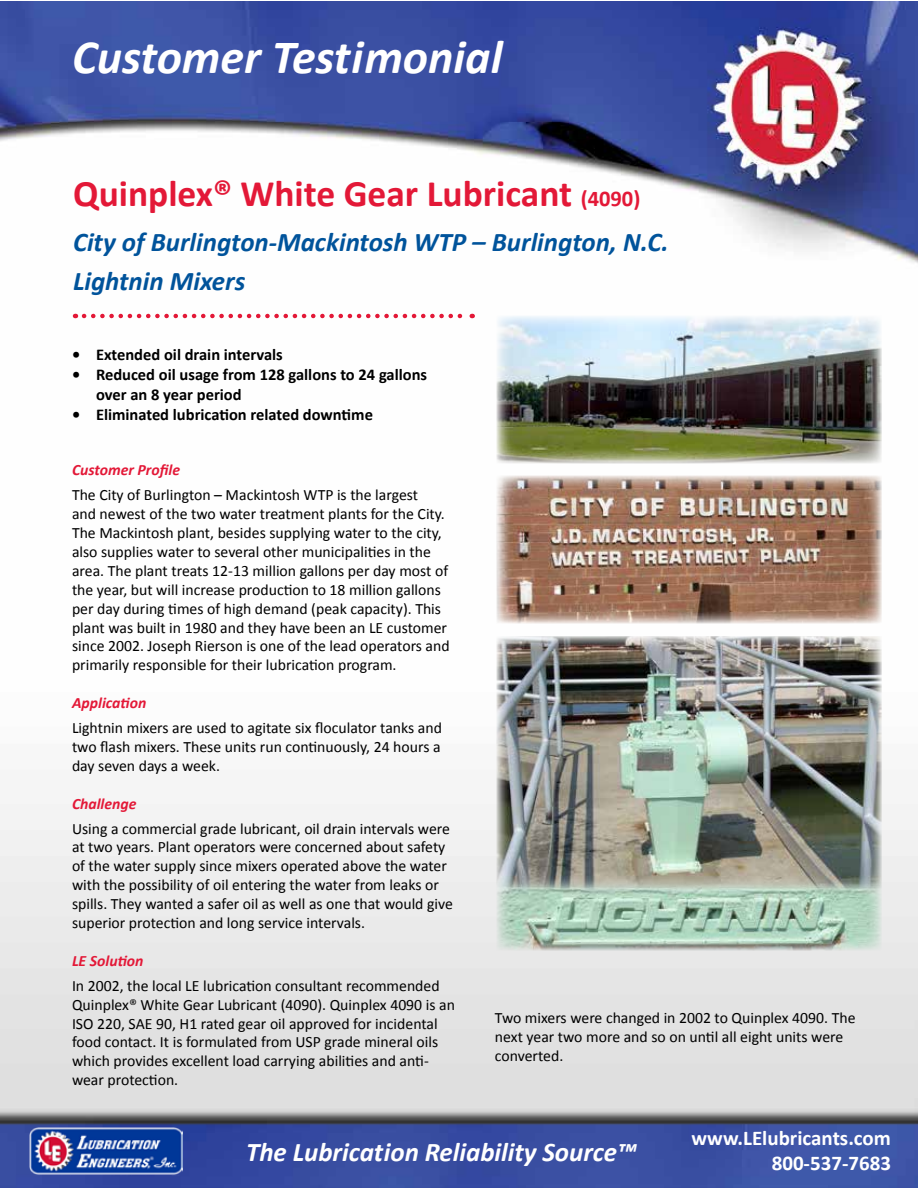
<style>
.page{position:relative;width:918px;height:1188px;background:#fff}
.page>*{position:absolute;margin:0;border:0;box-sizing:border-box;transform-origin:0 0}
.t1{font:italic 700 48px "Calibri";color:#fff}
.t2{font:700 37.5px "Calibri";color:#e31837}
.t3{font:italic 700 27px/39.9px "Calibri";color:#00539b}
.t4{font:italic 700 27px "Calibri";color:#fff}
.t5{font:700 21px/25.2px "Calibri";color:#fff;text-align:right}
.t6{font:700 16.5px/19.8px "Calibri";color:#000}
.t7{font:15.75px/18.9px "Calibri";color:#000}
.t8{font:italic 700 15.75px "Calibri";color:#e31837}
.s1{font-size:22.5px}
</style>
<div class="page">
<img style="left:1px;top:1px;width:917px;height:1187px">
<svg style="left:84px;top:314px;width:389px;height:4px"></svg>
<img style="left:28px;top:1125px;width:154px;height:50px">
<img style="left:496px;top:316px;width:386px;height:148px">
<img style="left:496px;top:476px;width:386px;height:147px">
<img style="left:496px;top:890px;width:386px;height:60px">
<img style="left:496px;top:636px;width:386px;height:254px">
<h1 class="t1" style="left:72px;top:27px;width:432px">Customer Testimonial</h1>
<h2 class="t2" style="left:73px;top:170px;width:569px">Quinplex® White Gear Lubricant <span class="s1">(4090)</span></h2>
<h3 class="t3" style="left:73px;top:222px;width:597px">City of Burlington-Mackintosh WTP – Burlington, N.C.<br>Lightnin Mixers</h3>
<p class="t6" style="left:72px;top:345px;width:212px">• Extended oil drain intervals</p>
<p class="t6" style="left:96px;top:365px;width:333px;text-indent:-24px">• Reduced oil usage from 128 gallons to 24 gallons over an 8 year period</p>
<p class="t6" style="left:72px;top:404px;width:302px">• Eliminated lubrication related downtime</p>
<p class="t8" style="left:72px;top:460px;width:110px">Customer Profile</p>
<p class="t7" style="left:72px;top:486px;width:379px">The City of Burlington – Mackintosh WTP is the largest<br>and newest of the two water treatment plants for the City.<br>The Mackintosh plant, besides supplying water to the city, also supplies water to several other municipalities in the area. The plant treats 12-13 million gallons per day most of the year, but will increase production to 18 million gallons per day during times of high demand (peak capacity). This plant was built in 1980 and they have been an LE customer since 2002. Joseph Rierson is one of the lead operators and primarily responsible for their lubrication program.</p>
<p class="t8" style="left:72px;top:693px;width:76px">Application</p>
<p class="t7" style="left:72px;top:718px;width:371px;text-align:justify">Lightnin mixers are used to agitate six floculator tanks and two flash mixers. These units run continuously, 24 hours a day seven days a week.</p>
<p class="t8" style="left:72px;top:793px;width:66px">Challenge</p>
<p class="t7" style="left:72px;top:819px;width:383px">Using a commercial grade lubricant, oil drain intervals were at two years. Plant operators were concerned about safety of the water supply since mixers operated above the water with the possibility of oil entering the water from leaks or spills. They wanted a safer oil as well as one that would give superior protection and long service intervals.</p>
<p class="t8" style="left:72px;top:951px;width:73px">LE Solution</p>
<p class="t7" style="left:72px;top:976px;width:384px">In 2002, the local LE lubrication consultant recommended Quinplex® White Gear Lubricant (4090). Quinplex 4090 is an ISO 220, SAE 90, H1 rated gear oil approved for incidental food contact. It is formulated from USP grade mineral oils which provides excellent load carrying abilities and anti&shy;wear protection.</p>
<p class="t7" style="left:495px;top:1009px;width:362px">Two mixers were changed in 2002 to Quinplex 4090. The next year two more and so on until all eight units were converted.</p>
<h3 class="t4" style="left:246px;top:1135px;width:392px">The Lubrication Reliability Source™</h3>
<h3 class="t5" style="left:692px;top:1125px;width:201px">www.LElubricants.com<br>800-537-7683</h3>
</div>
